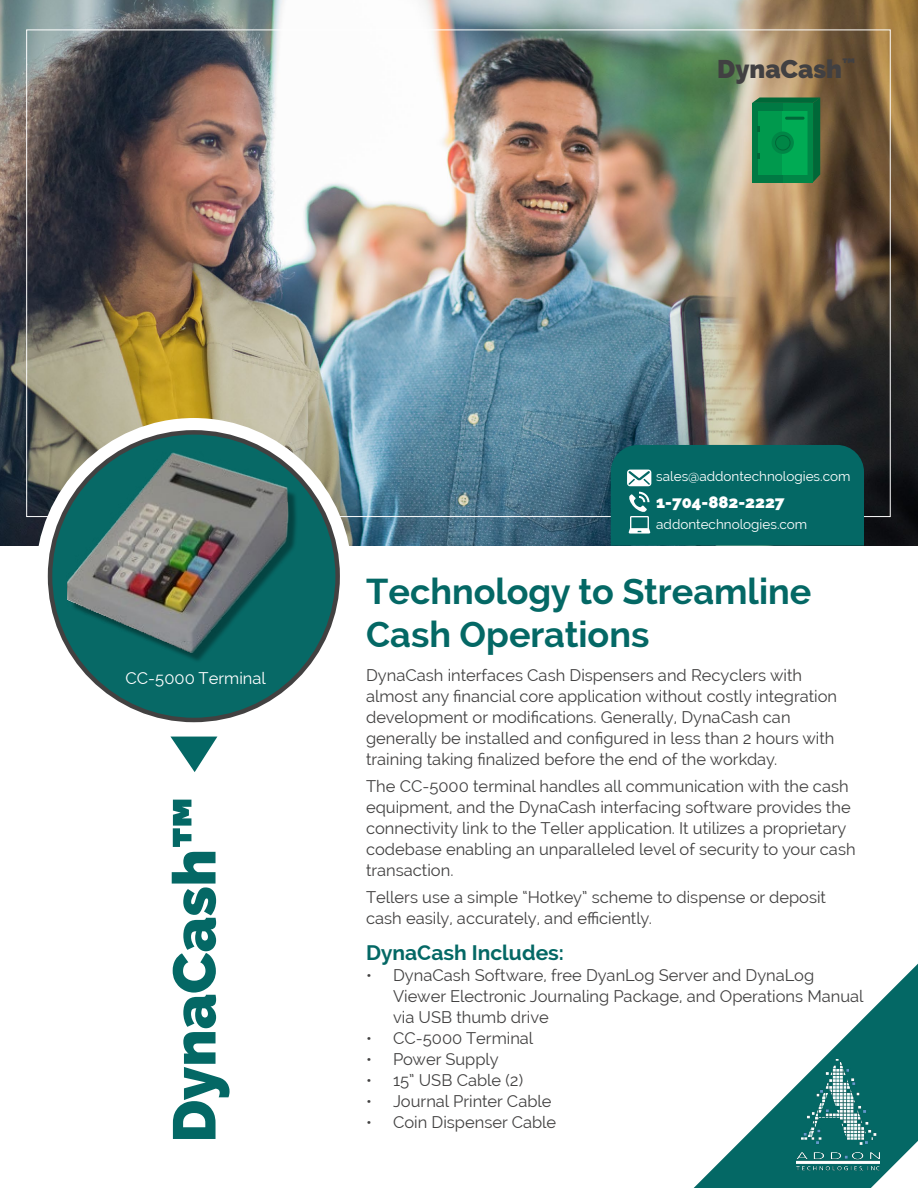
<style>
.page{position:relative;width:918px;height:1188px;background:#fff}
.page>*{position:absolute;margin:0;border:0;box-sizing:border-box;transform-origin:0 0}
.t1{font:900 60px "Raleway";color:#046865}
.t2{font:700 36px/43.2px "Raleway";color:#046865}
.t3{font:900 25.5px "Raleway";color:#414042}
.t4{font:700 21px "Raleway";color:#046865}
.t5{font:16.5px/21px "Raleway";color:#424141}
.t6{font:16.5px "Raleway";color:#fff}
.t7{font:900 16.5px "Raleway";color:#fff}
.t8{font:13.5px "Raleway";color:#fff}
</style>
<div class="page">
<img style="left:0;top:0;width:918px;height:546px">
<svg style="left:694px;top:964px;width:224px;height:224px"></svg>
<svg style="left:43px;top:426px;width:302px;height:301px;fill:#076966"></svg>
<div style="left:36px;top:418px;width:316px;height:316px;border:15px solid #fff;border-radius:50%"></div>
<svg style="left:170px;top:737px;width:47px;height:35px"></svg>
<div style="left:72px;top:457px;width:226px;height:206px;background:#000;opacity:.35"></div>
<img style="left:67px;top:452px;width:223px;height:201px">
<img style="left:797px;top:1059px;width:83px;height:111px">
<div style="left:611px;top:445px;width:253px;height:101px;background:#046865"></div>
<svg style="left:752px;top:97px;width:68px;height:85px"></svg>
<h3 class="t3" style="left:717px;top:54px;width:140px">DynaCash<sup>™</sup></h3>
<p class="t8" style="left:656px;top:469px;width:196px">sales@addontechnologies.com</p>
<p class="t7" style="left:656px;top:493px;width:130px">1-704-882-2227</p>
<p class="t8" style="left:656px;top:517px;width:153px">addontechnologies.com</p>
<h2 class="t2" style="left:366px;top:570px;width:447px">Technology to Streamline<br>Cash Operations</h2>
<p class="t6" style="left:126px;top:668px;width:142px">CC-5000 Terminal</p>
<p class="t5" style="left:366px;top:665px;width:472px">DynaCash interfaces Cash Dispensers and Recyclers with almost any financial core application without costly integration development or modifications. Generally, DynaCash can generally be installed and configured in less than 2 hours with training taking finalized before the end of the workday.</p>
<p class="t5" style="left:366px;top:776px;width:491px">The CC-5000 terminal handles all communication with the cash equipment, and the DynaCash interfacing software provides the connectivity link to the Teller application. It utilizes a proprietary codebase enabling an unparalleled level of security to your cash transaction.</p>
<p class="t5" style="left:366px;top:887px;width:462px">Tellers use a simple “Hotkey” scheme to dispense or deposit cash easily, accurately, and efficiently.</p>
<p class="t4" style="left:366px;top:941px;width:199px">DynaCash Includes:</p>
<p class="t5" style="left:393px;top:965px;width:472px;text-indent:-27px">• DynaCash Software, free DyanLog Server and DynaLog<br>Viewer Electronic Journaling Package, and Operations Manual via USB thumb drive</p>
<p class="t5" style="left:366px;top:1028px;width:169px">• CC-5000 Terminal</p>
<p class="t5" style="left:366px;top:1049px;width:134px">• Power Supply</p>
<p class="t5" style="left:366px;top:1070px;width:159px">• 15” USB Cable (2)</p>
<p class="t5" style="left:366px;top:1091px;width:187px">• Journal Printer Cable</p>
<p class="t5" style="left:366px;top:1112px;width:192px">• Coin Dispenser Cable</p>
<h1 class="t1" style="left:160px;top:1143px;width:348px;rotate:-90deg">DynaCash™</h1>
</div>
